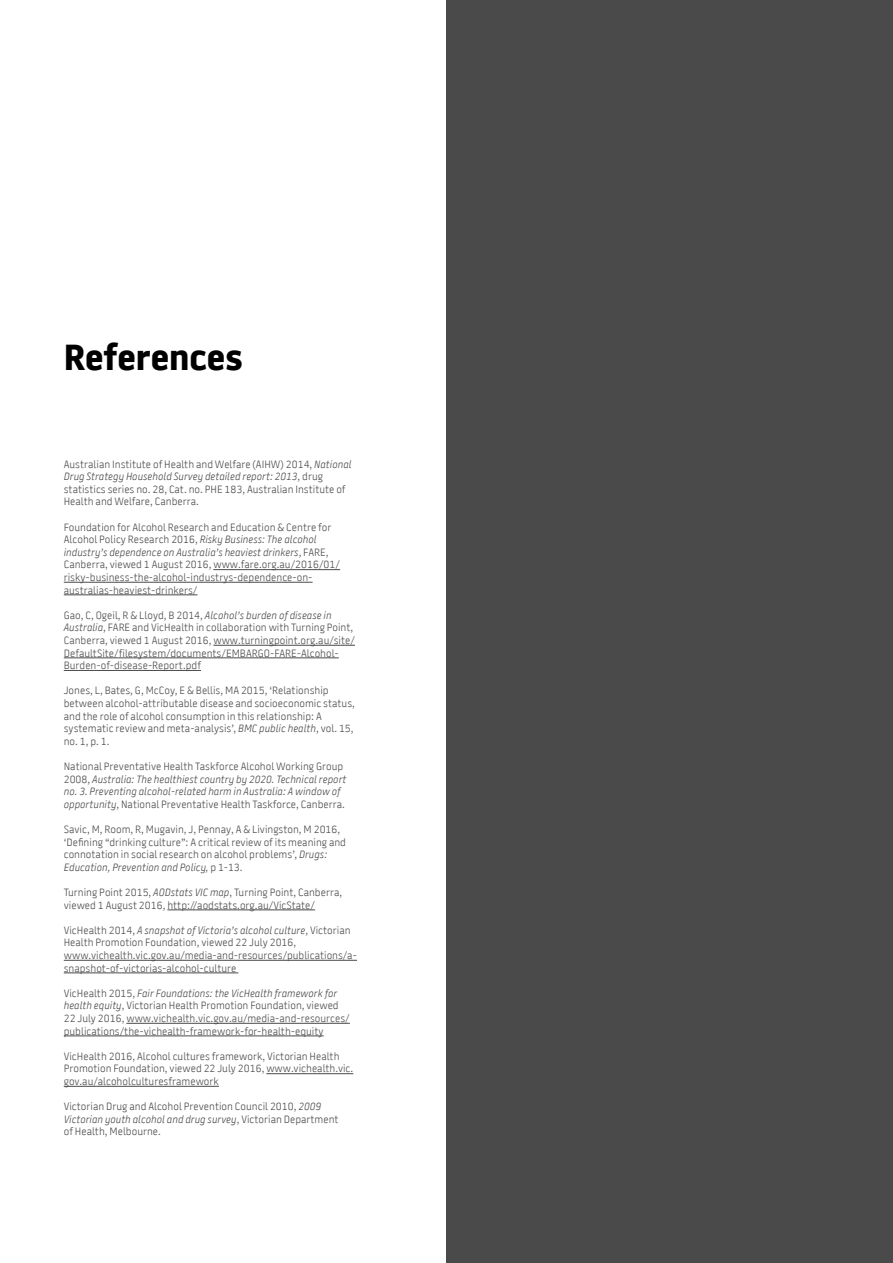
<style>
.page{position:relative;width:893px;height:1263px;background:#fff}
.page>*{position:absolute;margin:0;border:0;box-sizing:border-box;transform-origin:0 0}
.t1{font:800 36px "Battersea 2011";color:#000}
.t2{font:300 10.5px/12.6px "Battersea 2011";color:#4a4a4a}
.t3{font:italic 300 10.5px/12.6px "Battersea 2011";color:#4a4a4a}
.s1{font-style:italic}
.s2{font-style:normal}
</style>
<div class="page">
<div style="left:446px;top:0;width:447px;height:1263px;background:#4a4a4a"></div>
<hr style="left:213px;top:569px;width:127px;height:1px;background:#4a4a4a">
<hr style="left:64px;top:582px;width:249px;height:1px;background:#4a4a4a">
<hr style="left:64px;top:595px;width:133px;height:1px;background:#4a4a4a">
<hr style="left:213px;top:645px;width:142px;height:1px;background:#4a4a4a">
<hr style="left:64px;top:658px;width:275px;height:1px;background:#4a4a4a">
<hr style="left:64px;top:670px;width:137px;height:1px;background:#4a4a4a">
<hr style="left:167px;top:910px;width:148px;height:1px;background:#4a4a4a">
<hr style="left:64px;top:960px;width:293px;height:1px;background:#4a4a4a">
<hr style="left:64px;top:973px;width:174px;height:1px;background:#4a4a4a">
<hr style="left:126px;top:1023px;width:224px;height:1px;background:#4a4a4a">
<hr style="left:64px;top:1036px;width:260px;height:1px;background:#4a4a4a">
<hr style="left:266px;top:1073px;width:87px;height:1px;background:#4a4a4a">
<hr style="left:64px;top:1086px;width:155px;height:1px;background:#4a4a4a">
<h1 class="t1" style="left:64px;top:332px;width:180px">References</h1>
<p class="t2" style="left:64px;top:458px;width:289px">Australian Institute of Health and Welfare (AIHW) 2014, <span class="s1">National Drug Strategy Household Survey detailed report: 2013</span>, drug statistics series no. 28, Cat. no. PHE 183, Australian Institute of Health and Welfare, Canberra.</p>
<p class="t2" style="left:64px;top:521px;width:278px">Foundation for Alcohol Research and Education &amp; Centre for Alcohol Policy Research 2016, <span class="s1">Risky Business: The alcohol industry’s dependence on Australia’s heaviest drinkers</span>, FARE, Canberra, viewed 1 August 2016, www.fare.org.au/2016/01/ risky-business-the-alcohol-industrys-dependence-on&shy;australias-heaviest-drinkers/</p>
<p class="t2" style="left:64px;top:609px;width:293px">Gao, C, Ogeil, R &amp; Lloyd, B 2014, <span class="s1">Alcohol’s burden of disease in Australia</span>, FARE and VicHealth in collaboration with Turning Point, Canberra, viewed 1 August 2016, www.turningpoint.org.au/site/ DefaultSite/filesystem/documents/EMBARGO-FARE-Alcohol-Burden-of-disease-Report.pdf</p>
<p class="t2" style="left:64px;top:685px;width:293px">Jones, L, Bates, G, McCoy, E &amp; Bellis, MA 2015, ‘Relationship between alcohol-attributable disease and socioeconomic status, and the role of alcohol consumption in this relationship: A systematic review and meta-analysis’, <span class="s1">BMC public health</span>, vol. 15, no. 1, p. 1.</p>
<p class="t3" style="left:64px;top:760px;width:284px"><span class="s2">National Preventative Health Taskforce Alcohol Working Group 2008,</span> Australia: The healthiest country by 2020. Technical report no. 3. Preventing alcohol-related harm in Australia: A window of opportunity<span class="s2">, National Preventative Health Taskforce, Canberra.</span></p>
<p class="t2" style="left:64px;top:823px;width:284px">Savic, M, Room, R, Mugavin, J, Pennay, A &amp; Livingston, M 2016, ‘Defining “drinking culture”: A critical review of its meaning and connotation in social research on alcohol problems’, <span class="s1">Drugs:<br>Education, Prevention and Policy,</span> p 1-13.</p>
<p class="t2" style="left:64px;top:886px;width:280px">Turning Point 2015, <span class="s1">AODstats VIC map</span>, Turning Point, Canberra, viewed 1 August 2016, http://aodstats.org.au/VicState/</p>
<p class="t2" style="left:64px;top:924px;width:295px">VicHealth 2014, <span class="s1">A snapshot of Victoria’s alcohol culture</span>, Victorian Health Promotion Foundation, viewed 22 July 2016, www.vichealth.vic.gov.au/media-and-resources/publications/a&shy;snapshot-of-victorias-alcohol-culture</p>
<p class="t2" style="left:64px;top:987px;width:288px">VicHealth 2015, <span class="s1">Fair Foundations: the VicHealth framework for health equity</span>, Victorian Health Promotion Foundation, viewed 22 July 2016, www.vichealth.vic.gov.au/media-and-resources/ publications/the-vichealth-framework-for-health-equity</p>
<p class="t2" style="left:64px;top:1050px;width:291px">VicHealth 2016, Alcohol cultures framework, Victorian Health<br>Promotion Foundation, viewed 22 July 2016, www.vichealth.vic. gov.au/alcoholculturesframework</p>
<p class="t2" style="left:64px;top:1100px;width:276px">Victorian Drug and Alcohol Prevention Council 2010, <span class="s1">2009<br>Victorian youth alcohol and drug survey</span>, Victorian Department of Health, Melbourne.</p>
</div>
